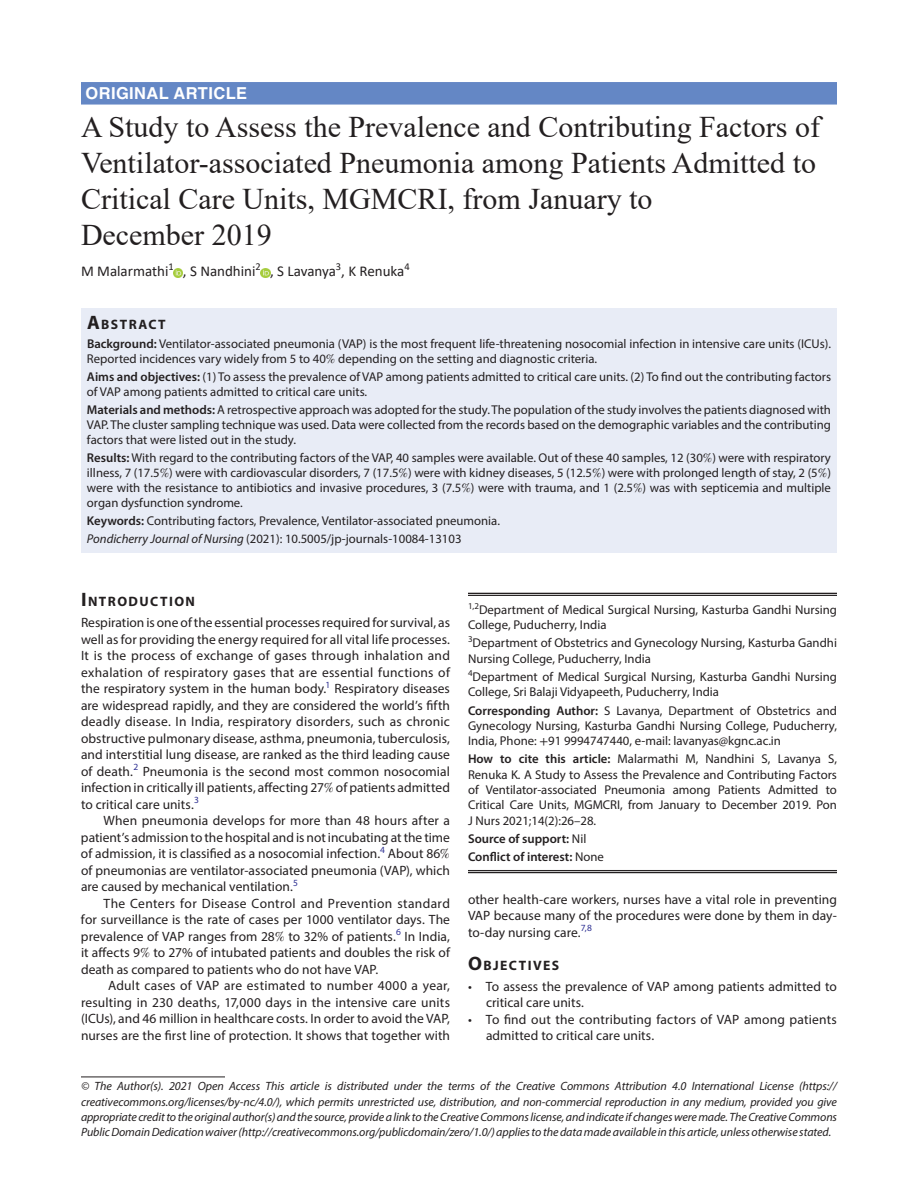
<style>
.page{position:relative;width:918px;height:1188px;background:#fff}
.page>*{position:absolute;margin:0;border:0;box-sizing:border-box;transform-origin:0 0}
.t1{font:30px/36px "Times New Roman";color:#231f20}
.PJN-ART{font:700 16.5px "Helvetica LT Std";letter-spacing:.025em;color:#fff}
.AuthorName{font:15px "Calibri";color:#231f20}
.Head-1-first{font:700 13.65px "Myriad Pro";letter-spacing:.105em;color:#231f20}
.Head-1{font:700 13.65px "Myriad Pro";letter-spacing:.105em;color:#231f20}
.AbstractTitle{font:700 13.65px "Myriad Pro";letter-spacing:.105em;color:#231f20}
.Para-Indent{font:13.5px/16.5px "Myriad Pro";color:#231f20;text-align:justify}
.Para-NoIndent{font:13.5px/16.5px "Myriad Pro";color:#231f20;text-align:justify}
.List-Bullet-last{font:13.5px/16.5px "Myriad Pro";letter-spacing:.01em;color:#231f20}
.List-Bullet-first{font:13.5px/16.5px "Myriad Pro";letter-spacing:.005em;color:#231f20}
.Keywords{font:12.75px/15px "Myriad Pro";color:#231f20}
.Corollary-Para{font:12.75px/15.3px "Myriad Pro";color:#231f20;text-align:justify}
.Affiliation{font:12.75px/15.3px "Myriad Pro";color:#231f20}
.Affiliation-first{font:12.75px/15.3px "Myriad Pro";color:#231f20}
.JT_DOI{font:12.75px "Myriad Pro";color:#231f20}
.Affiliation-foot-las{font:600 12.75px "Myriad Pro";color:#231f20}
.Corollary-Para-2{font:600 12.75px "Myriad Pro";color:#231f20}
.FootNote{font:italic 12px/15.1px "Myriad Pro";letter-spacing:-.005em;color:#231f20;text-align:justify}
.s1{font-size:19.5px}
.s2{font-weight:600}
.s3{font-family:"STIX General"}
.s4{font-style:italic}
.s5{font-weight:400}
</style>
<div class="page">
<div style="left:81px;top:82px;width:756px;height:23px;background:#6487c5"></div>
<div style="left:81px;top:308px;width:756px;height:26px;background:#e8ecf6"></div>
<div style="left:81px;top:333px;width:756px;height:40px;background:#e8ecf6"></div>
<div style="left:81px;top:366px;width:756px;height:39px;background:#e8ecf6"></div>
<div style="left:81px;top:399px;width:756px;height:54px;background:#e8ecf6"></div>
<div style="left:81px;top:447px;width:756px;height:69px;background:#e8ecf6"></div>
<div style="left:81px;top:510px;width:756px;height:24px;background:#e8ecf6"></div>
<div style="left:81px;top:528px;width:756px;height:24px;background:#e8ecf6"></div>
<svg style="left:174px;top:269px;width:9px;height:9px"></svg>
<svg style="left:261px;top:269px;width:9px;height:9px"></svg>
<hr style="left:468px;top:593px;width:369px;height:1px;background:#231f20">
<hr style="left:468px;top:595px;width:369px;height:1px;background:#231f20">
<hr style="left:468px;top:870px;width:369px;height:1px;background:#231f20">
<hr style="left:468px;top:872px;width:369px;height:1px;background:#231f20">
<hr style="left:81px;top:1077px;width:144px;height:1px;background:#231f20">
<p class="PJN-ART" style="left:86px;top:83px;width:163px">ORIGINAL ARTICLE</p>
<p class="t1" style="left:81px;top:108px;width:741px">A Study to Assess the Prevalence and Contributing Factors of Ventilator-associated Pneumonia among Patients Admitted to Critical Care Units, MGMCRI, from January to<br>December 2019</p>
<p class="AuthorName" style="left:81px;top:261px;width:330px">M Malarmathi<sup>1</sup> , S Nandhini<sup>2</sup> , S Lavanya<sup>3</sup>, K Renuka<sup>4</sup></p>
<p class="AbstractTitle" style="left:87px;top:315px;width:80px"><span class="s1">A</span>BSTRACT</p>
<p class="Keywords" style="left:87px;top:336px;width:745px"><span class="s2">Background:</span> Ventilator-associated pneumonia (VAP) is the most frequent life-threatening nosocomial infection in intensive care units (ICUs).<br>Reported incidences vary widely from 5 to 40<span class="s3">%</span> depending on the setting and diagnostic criteria.</p>
<p class="Keywords" style="left:87px;top:369px;width:746px"><span class="s2">Aims and objectives:</span> (1) To assess the prevalence of VAP among patients admitted to critical care units. (2) To find out the contributing factors of VAP among patients admitted to critical care units.</p>
<p class="Keywords" style="left:87px;top:402px;width:746px;text-align:justify"><span class="s2">Materials and methods:</span> A retrospective approach was adopted for the study. The population of the study involves the patients diagnosed with VAP. The cluster sampling technique was used. Data were collected from the records based on the demographic variables and the contributing factors that were listed out in the study.</p>
<p class="Keywords" style="left:87px;top:450px;width:746px;text-align:justify"><span class="s2">Results:</span> With regard to the contributing factors of the VAP, 40 samples were available. Out of these 40 samples, 12 (30<span class="s3">%</span>) were with respiratory illness, 7 (17.5<span class="s3">%</span>) were with cardiovascular disorders, 7 (17.5<span class="s3">%</span>) were with kidney diseases, 5 (12.5<span class="s3">%</span>) were with prolonged length of stay, 2 (5<span class="s3">%</span>) were with the resistance to antibiotics and invasive procedures, 3 (7.5<span class="s3">%</span>) were with trauma, and 1 (2.5<span class="s3">%</span>) was with septicemia and multiple organ dysfunction syndrome.</p>
<p class="Keywords" style="left:87px;top:513px;width:414px"><span class="s2">Keywords:</span> Contributing factors, Prevalence, Ventilator-associated pneumonia.</p>
<p class="JT_DOI" style="left:87px;top:531px;width:376px"><span class="s4">Pondicherry Journal of Nursing</span> (2021): 10.5005/jp-journals-10084-13103</p>
<p class="Head-1-first" style="left:81px;top:593px;width:116px"><span class="s1">I</span>NTRODUCTION</p>
<p class="Para-NoIndent" style="left:81px;top:614px;width:371px">Respiration is one of the essential processes required for survival, as well as for providing the energy required for all vital life processes.<br>It is the process of exchange of gases through inhalation and exhalation of respiratory gases that are essential functions of the respiratory system in the human body.<sup>1</sup> Respiratory diseases are widespread rapidly, and they are considered the world’s fifth deadly disease. In India, respiratory disorders, such as chronic obstructive pulmonary disease, asthma, pneumonia, tuberculosis, and interstitial lung disease, are ranked as the third leading cause of death.<sup>2</sup> Pneumonia is the second most common nosocomial infection in critically ill patients, affecting 27<span class="s3">%</span> of patients admitted to critical care units.<sup>3</sup></p>
<p class="Para-Indent" style="left:81px;top:812px;width:371px;text-indent:23px">When pneumonia develops for more than 48 hours after a patient’s admission to the hospital and is not incubating at the time of admission, it is classified as a nosocomial infection.<sup>4</sup> About 86<span class="s3">% </span>of pneumonias are ventilator-associated pneumonia (VAP), which are caused by mechanical ventilation.<sup>5</sup></p>
<p class="Para-Indent" style="left:81px;top:895px;width:371px;text-indent:23px">The Centers for Disease Control and Prevention standard for surveillance is the rate of cases per 1000 ventilator days. The prevalence of VAP ranges from 28<span class="s3">%</span> to 32% of patients.<sup>6</sup> In India, it affects 9<span class="s3">%</span> to 27% of intubated patients and doubles the risk of death as compared to patients who do not have VAP.</p>
<p class="Para-Indent" style="left:81px;top:977px;width:371px;text-indent:27px">Adult cases of VAP are estimated to number 4000 a year, resulting in 230 deaths, 17,000 days in the intensive care units (ICUs), and 46 million in healthcare costs. In order to avoid the VAP, nurses are the first line of protection. It shows that together with</p>
<p class="Affiliation-first" style="left:468px;top:602px;width:371px"><sup>1,2</sup>Department of Medical Surgical Nursing, Kasturba Gandhi Nursing<br>College, Puducherry, India</p>
<p class="Affiliation" style="left:468px;top:635px;width:370px"><sup>3</sup>Department of Obstetrics and Gynecology Nursing, Kasturba Gandhi<br>Nursing College, Puducherry, India</p>
<p class="Affiliation" style="left:468px;top:669px;width:371px"><sup>4</sup>Department of Medical Surgical Nursing, Kasturba Gandhi Nursing<br>College, Sri Balaji Vidyapeeth, Puducherry, India</p>
<p class="Corollary-Para" style="left:468px;top:702px;width:371px"><span class="s2">Corresponding Author:</span> S Lavanya, Department of Obstetrics and Gynecology Nursing, Kasturba Gandhi Nursing College, Puducherry, India, Phone: <span class="s3">+</span>91 9994747440, e-mail: lavanyas@kgnc.ac.in</p>
<p class="Corollary-Para" style="left:468px;top:751px;width:371px"><span class="s2">How to cite this article:</span> Malarmathi M, Nandhini S, Lavanya S, Renuka K<span class="s4">.</span> A Study to Assess the Prevalence and Contributing Factors of Ventilator-associated Pneumonia among Patients Admitted to Critical Care Units, MGMCRI, from January to December 2019. Pon J Nurs 2021;14(2):26–28.</p>
<p class="Corollary-Para-2" style="left:468px;top:831px;width:120px">Source of support: <span class="s5">Nil</span></p>
<p class="Affiliation-foot-las" style="left:468px;top:849px;width:137px">Conflict of interest: <span class="s5">None</span></p>
<p class="Para-Indent" style="left:468px;top:891px;width:371px">other health-care workers, nurses have a vital role in preventing VAP because many of the procedures were done by them in day&shy;to-day nursing care.<sup>7,8</sup></p>
<p class="Head-1" style="left:468px;top:956px;width:93px"><span class="s1">O</span>BJECTIVES</p>
<p class="List-Bullet-first" style="left:486px;top:978px;width:352px;text-indent:-18px">• To assess the prevalence of VAP among patients admitted to critical care units.</p>
<p class="List-Bullet-last" style="left:486px;top:1011px;width:352px;text-indent:-18px">• To find out the contributing factors of VAP among patients admitted to critical care units.</p>
<p class="FootNote" style="left:81px;top:1079px;width:758px">© The Author(s). 2021 Open Access This article is distributed under the terms of the Creative Commons Attribution 4.0 International License (https:// creativecommons.org/licenses/by-nc/4.0/), which permits unrestricted use, distribution, and non-commercial reproduction in any medium, provided you give appropriate credit to the original author(s) and the source, provide a link to the Creative Commons license, and indicate if changes were made. The Creative Commons Public Domain Dedication waiver (http://creativecommons.org/publicdomain/zero/1.0/) applies to the data made available in this article, unless otherwise stated.</p>
</div>
